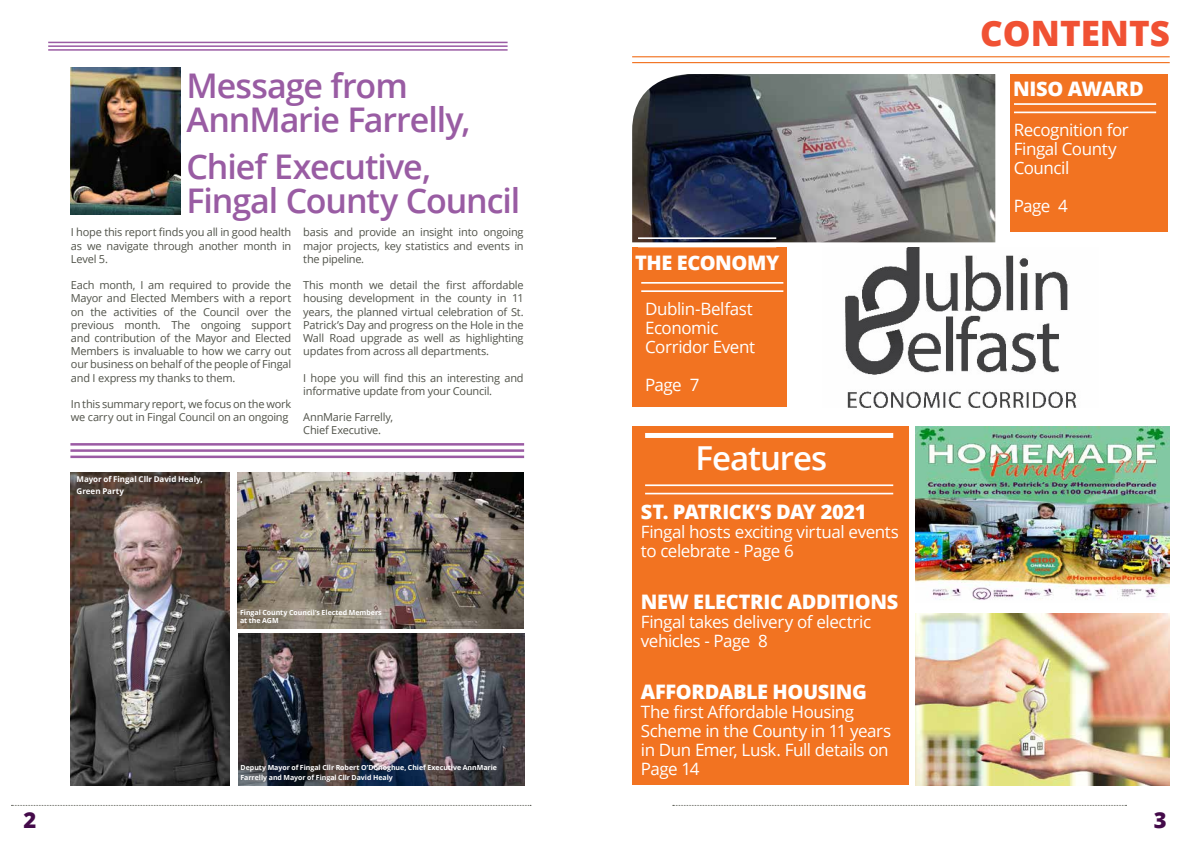
<style>
.page{position:relative;width:1191px;height:842px;background:#fff}
.page>*{position:absolute;margin:0;border:0;box-sizing:border-box;transform-origin:0 0}
.t1{font:800 35px "Open Sans";color:#f05133}
.t2{font:600 34px/34px "Open Sans";letter-spacing:-.03em;color:#995ca3}
.t3{font:600 33px "Open Sans";letter-spacing:-.03em;color:#fff}
.t4{font:800 22px "Open Sans";color:#440b4a}
.t5{font:800 20px "Open Sans";letter-spacing:-.02em;color:#fff}
.t6{font:17px/19px "Open Sans";letter-spacing:-.025em;color:#fff}
.t7{font:11px/13.2px "Open Sans";letter-spacing:-.02em;color:#51534a;text-align:justify}
.t8{font:700 8px/12px "Open Sans";letter-spacing:-.005em;color:#fff}
.t9{font:700 7px/8px "Open Sans";color:#fff}
</style>
<div class="page">
<div style="left:632px;top:247px;width:155px;height:160px;background:#f27321"></div>
<div style="left:1010px;top:74px;width:157px;height:158px;background:#f27321"></div>
<img style="left:632px;top:74px;width:363px;height:168px">
<img style="left:916px;top:613px;width:253px;height:172px">
<img style="left:916px;top:427px;width:253px;height:173px">
<div style="left:632px;top:427px;width:276px;height:358px;background:#f27321"></div>
<hr style="left:645px;top:484px;width:248px;height:2px;background:#fff">
<hr style="left:645px;top:493px;width:248px;height:1px;background:#fff">
<div style="left:645px;top:433px;width:248px;height:5px;background:#fff"></div>
<hr style="left:638px;top:237px;width:138px;height:2px;background:#fff">
<hr style="left:1014px;top:103px;width:142px;height:2px;background:#fff">
<hr style="left:1014px;top:112px;width:142px;height:1px;background:#fff">
<hr style="left:632px;top:56px;width:537px;height:1px;background:#f27321">
<hr style="left:632px;top:62px;width:537px;height:1px;background:#f27321">
<hr style="left:641px;top:282px;width:142px;height:2px;background:#fff">
<hr style="left:641px;top:290px;width:142px;height:2px;background:#fff">
<img style="left:845px;top:247px;width:231px;height:160px">
<svg style="left:673px;top:805px;width:453px;height:1px"></svg>
<svg style="left:12px;top:805px;width:519px;height:1px"></svg>
<hr style="left:70px;top:443px;width:454px;height:3px;background:#9b5ba4">
<hr style="left:70px;top:449px;width:454px;height:3px;background:#9b5ba4">
<hr style="left:70px;top:456px;width:454px;height:2px;background:#9b5ba4">
<hr style="left:48px;top:42px;width:459px;height:1px;background:#9b5ba4">
<hr style="left:48px;top:45px;width:459px;height:2px;background:#9b5ba4">
<hr style="left:48px;top:49px;width:459px;height:2px;background:#9b5ba4">
<img style="left:71px;top:67px;width:110px;height:147px">
<img style="left:71px;top:472px;width:159px;height:313px">
<img style="left:237px;top:472px;width:286px;height:157px">
<img style="left:238px;top:633px;width:286px;height:152px">
<h2 class="t2" style="left:186px;top:68px;width:285px">Message from<br>AnnMarie Farrelly,</h2>
<h2 class="t2" style="left:186px;top:149px;width:335px">Chief Executive,<br>Fingal County Council</h2>
<p class="t7" style="left:71px;top:225px;width:222px">I hope this report finds you all in good health as we navigate through another month in Level 5.</p>
<p class="t7" style="left:71px;top:278px;width:222px">Each month, I am required to provide the Mayor and Elected Members with a report on the activities of the Council over the previous month. The ongoing support and contribution of the Mayor and Elected Members is invaluable to how we carry out our business on behalf of the people of Fingal and I express my thanks to them.</p>
<p class="t7" style="left:71px;top:397px;width:222px">In this summary report, we focus on the work we carry out in Fingal Council on an ongoing</p>
<p class="t7" style="left:303px;top:225px;width:222px">basis and provide an insight into ongoing major projects, key statistics and events in the pipeline.</p>
<p class="t7" style="left:303px;top:278px;width:222px">This month we detail the first affordable housing development in the county in 11 years, the planned virtual celebration of St.<br>Patrick’s Day and progress on the Hole in the Wall Road upgrade as well as highlighting updates from across all departments.</p>
<p class="t7" style="left:303px;top:371px;width:222px">I hope you will find this an interesting and informative update from your Council.</p>
<p class="t7" style="left:303px;top:410px;width:91px">AnnMarie Farrelly,<br>Chief Executive.</p>
<p class="t8" style="left:77px;top:473px;width:128px">Mayor of Fingal Cllr David Healy,<br>Green Party</p>
<p class="t9" style="left:240px;top:608px;width:143px">Fingal County Council’s Elected Members at the AGM</p>
<p class="t9" style="left:240px;top:763px;width:258px;line-height:10px">Deputy Mayor of Fingal Cllr Robert O’Donoghue, Chief Executive AnnMarie<br>Farrelly and Mayor of Fingal Cllr David Healy</p>
<h3 class="t5" style="left:635px;top:247px;width:146px">THE ECONOMY</h3>
<h3 class="t6" style="left:645px;top:299px;width:111px">Dublin-Belfast<br>Economic<br>Corridor Event</h3>
<h3 class="t6" style="left:645px;top:375px;width:56px">Page 7</h3>
<h3 class="t3" style="left:695px;top:435px;width:133px">Features</h3>
<h3 class="t5" style="left:641px;top:496px;width:227px">ST. PATRICK’S DAY 2021</h3>
<h3 class="t6" style="left:641px;top:522px;width:260px">Fingal hosts exciting virtual events to celebrate - Page 6</h3>
<h3 class="t5" style="left:641px;top:586px;width:259px">NEW ELECTRIC ADDITIONS</h3>
<h3 class="t6" style="left:641px;top:612px;width:232px">Fingal takes delivery of electric vehicles - Page 8</h3>
<h3 class="t5" style="left:641px;top:676px;width:227px">AFFORDABLE HOUSING</h3>
<h3 class="t6" style="left:641px;top:702px;width:252px">The first Affordable Housing<br>Scheme in the County in 11 years in Dun Emer, Lusk. Full details on<br>Page 14</h3>
<h1 class="t1" style="left:980px;top:6px;width:191px">CONTENTS</h1>
<h3 class="t5" style="left:1013px;top:73px;width:132px">NISO AWARD</h3>
<h3 class="t6" style="left:1013px;top:120px;width:117px">Recognition for<br>Fingal County<br>Council</h3>
<h3 class="t6" style="left:1013px;top:196px;width:56px">Page 4</h3>
<h3 class="t4" style="left:24px;top:803px;width:14px">2</h3>
<h3 class="t4" style="left:1153px;top:803px;width:14px">3</h3>
</div>
